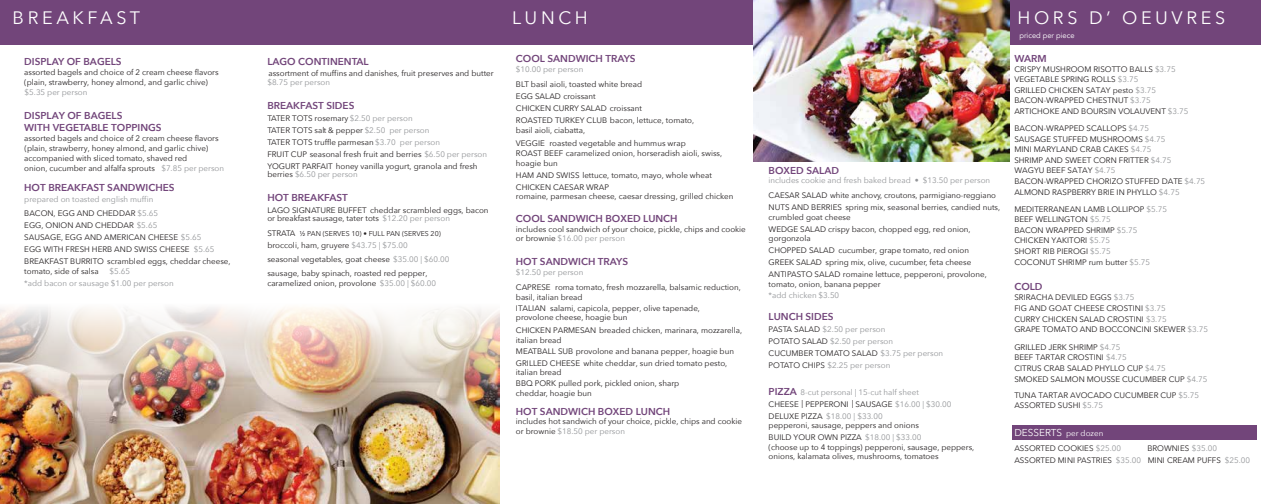
<style>
.page{position:relative;width:1261px;height:504px;background:#fff}
.page>*{position:absolute;margin:0;border:0;box-sizing:border-box;transform-origin:0 0}
.t1{font:18px "Avenir Next";letter-spacing:.2em;color:#fff}
.t2{font:600 10px/12px "Avenir Next";color:#72457a}
.t3{font:10px "Avenir Next";color:#fff}
.t4{font:8px/10.6px "Avenir Next";color:#231f20}
.t5{font:8px/12px "Avenir Next";color:#939598}
.t6{font:8px "Avenir Next";color:#fff}
.t7{font:7.5px "Avenir";color:#fff}
.t8{font:7px "Avenir Next";color:#231f20}
.s1{color:#939598}
.s2{color:#231f20}
.s3{font-size:8px}
</style>
<div class="page">
<img style="left:0;top:307px;width:500px;height:197px">
<div style="left:0;top:0;width:755px;height:45px;background:#72457a"></div>
<div style="left:1007px;top:0;width:253px;height:45px;background:#72457a"></div>
<div style="left:1012px;top:426px;width:244px;height:14px;background:#72457a"></div>
<img style="left:753px;top:0;width:256px;height:162px">
<h1 class="t1" style="left:13px;top:7px;width:129px">BREAKFAST</h1>
<h1 class="t1" style="left:512px;top:7px;width:77px">LUNCH</h1>
<h1 class="t1" style="left:1017px;top:7px;width:209px">HORS D’ OEUVRES</h1>
<p class="t7" style="left:1019px;top:31px;width:56px">priced per piece</p>
<p class="t2" style="left:24px;top:56px;width:99px">DISPLAY OF BAGELS</p>
<p class="t4" style="left:24px;top:67px;width:196px;line-height:10px">assorted bagels and choice of 2 cream cheese flavors (plain, strawberry, honey almond, and garlic chive)</p>
<p class="t5" style="left:25px;top:86px;width:64px">$5.35 per person</p>
<p class="t2" style="left:24px;top:110px;width:139px">DISPLAY OF BAGELS<br>WITH VEGETABLE TOPPINGS</p>
<p class="t4" style="left:24px;top:133px;width:196px">assorted bagels and choice of 2 cream cheese flavors</p>
<p class="t4" style="left:24px;top:153px;width:201px;line-height:10px">accompanied with sliced tomato, shaved red<br>onion, cucumber and alfalfa sprouts <span class="s1">$7.85 per person</span></p>
<p class="t2" style="left:24px;top:182px;width:152px">HOT BREAKFAST SANDWICHES</p>
<p class="t5" style="left:24px;top:192px;width:135px;line-height:13.9px">prepared on toasted english muffin<br><span class="s2">BACON, EGG AND CHEDDAR</span> $5.65</p>
<p class="t4" style="left:24px;top:219px;width:208px;line-height:12px">EGG, ONION AND CHEDDAR <span class="s1">$5.65<br></span>SAUSAGE, EGG AND AMERICAN CHEESE <span class="s1">$5.65<br></span>EGG WITH FRESH HERB AND SWISS CHEESE <span class="s1">$5.65<br></span>BREAKFAST BURRITO scrambled eggs, cheddar cheese,</p>
<p class="t4" style="left:24px;top:265px;width:76px">tomato, side of salsa</p>
<p class="t2" style="left:1014px;top:52px;width:34px">WARM</p>
<p class="t2" style="left:516px;top:53px;width:121px">COOL SANDWICH TRAYS</p>
<p class="t5" style="left:516px;top:64px;width:69px">$10.00 per person</p>
<p class="t4" style="left:516px;top:79px;width:180px;line-height:12px">BLT basil aioli, toasted white bread<br>EGG SALAD croissant<br>CHICKEN CURRY SALAD croissant<br>ROASTED TURKEY CLUB bacon, lettuce, tomato,</p>
<p class="t4" style="left:516px;top:124px;width:171px;line-height:12.6px">basil aioli, ciabatta,<br>VEGGIE roasted vegetable and hummus wrap</p>
<p class="t4" style="left:516px;top:149px;width:208px;line-height:9.6px">ROAST BEEF caramelized onion, horseradish aioli, swiss, hoagie bun</p>
<p class="t4" style="left:516px;top:169px;width:198px;line-height:12px">HAM AND SWISS lettuce, tomato, mayo, whole wheat<br>CHICKEN CAESAR WRAP</p>
<p class="t4" style="left:516px;top:191px;width:219px">romaine, parmesan cheese, caesar dressing, grilled chicken</p>
<p class="t2" style="left:516px;top:212px;width:163px">COOL SANDWICH BOXED LUNCH</p>
<p class="t4" style="left:516px;top:224px;width:231px;line-height:9.6px">includes cool sandwich of your choice, pickle, chips and cookie or brownie <span class="s1">$16.00 per person</span></p>
<p class="t2" style="left:516px;top:256px;width:114px">HOT SANDWICH TRAYS</p>
<p class="t5" style="left:516px;top:266px;width:69px">$12.50 per person</p>
<p class="t4" style="left:516px;top:283px;width:226px;line-height:9.6px">CAPRESE roma tomato, fresh mozzarella, balsamic reduction, basil, italian bread</p>
<p class="t4" style="left:516px;top:325px;width:228px">CHICKEN PARMESAN breaded chicken, marinara, mozzarella,</p>
<p class="t4" style="left:516px;top:346px;width:219px;line-height:12px">MEATBALL SUB provolone and banana pepper, hoagie bun<br>GRILLED CHEESE white cheddar, sun dried tomato pesto,</p>
<p class="t4" style="left:516px;top:367px;width:165px;line-height:11px">italian bread<br>BBQ PORK pulled pork, pickled onion, sharp</p>
<p class="t4" style="left:516px;top:388px;width:77px">cheddar, hoagie bun</p>
<p class="t2" style="left:516px;top:405px;width:156px">HOT SANDWICH BOXED LUNCH</p>
<p class="t4" style="left:516px;top:417px;width:228px;line-height:9.6px">includes hot sandwich of your choice, pickle, chips and cookie or brownie <span class="s1">$18.50 per person</span></p>
<p class="t2" style="left:267px;top:56px;width:103px">LAGO CONTINENTAL</p>
<p class="t5" style="left:267px;top:76px;width:64px">$8.75 per person</p>
<p class="t2" style="left:267px;top:100px;width:89px">BREAKFAST SIDES</p>
<p class="t4" style="left:267px;top:112px;width:221px;line-height:12px">TATER TOTS rosemary <span class="s1">$2.50 per person<br></span>TATER TOTS salt &amp; pepper <span class="s1">$2.50 per person<br></span>TATER TOTS truffle parmesan <span class="s1">$3.70 per person<br></span>FRUIT CUP seasonal fresh fruit and berries <span class="s1">$6.50 per person </span>YOGURT PARFAIT honey vanilla yogurt, granola and fresh</p>
<p class="t5" style="left:267px;top:168px;width:92px"><span class="s2">berries</span> $6.50 per person</p>
<p class="t2" style="left:267px;top:192px;width:82px">HOT BREAKFAST</p>
<p class="t4" style="left:267px;top:206px;width:223px;line-height:8px">LAGO SIGNATURE BUFFET cheddar scrambled eggs, bacon or breakfast sausage, tater tots <span class="s1">$12.20 per person</span></p>
<p class="t8" style="left:267px;top:230px;width:175px"><span class="s3">STRATA</span> ½ PAN (SERVES 10) • FULL PAN (SERVES 20)</p>
<p class="t4" style="left:267px;top:238px;width:184px;line-height:14px">broccoli, ham, gruyere <span class="s1">$43.75 | $75.00<br></span>seasonal vegetables, goat cheese <span class="s1">$35.00 | $60.00 </span>sausage, baby spinach, roasted red pepper,</p>
<p class="t4" style="left:1014px;top:64px;width:176px">CRISPY MUSHROOM RISOTTO BALLS <span class="s1">$3.75<br></span>VEGETABLE SPRING ROLLS <span class="s1">$3.75<br></span>GRILLED CHICKEN SATAY pesto <span class="s1">$3.75<br></span>BACON-WRAPPED CHESTNUT <span class="s1">$3.75<br></span>ARTICHOKE AND BOURSIN VOLAUVENT <span class="s1">$3.75</span></p>
<p class="t4" style="left:268px;top:67px;width:227px">assortment of muffins and danishes, fruit preserves and butter</p>
<p class="t4" style="left:1014px;top:123px;width:192px">BACON-WRAPPED SCALLOPS <span class="s1">$4.75<br></span>SAUSAGE STUFFED MUSHROOMS <span class="s1">$4.75<br></span>MINI MARYLAND CRAB CAKES <span class="s1">$4.75<br></span>SHRIMP AND SWEET CORN FRITTER <span class="s1">$4.75<br></span>WAGYU BEEF SATAY <span class="s1">$4.75<br></span>BACON-WRAPPED CHORIZO STUFFED DATE <span class="s1">$4.75<br></span>ALMOND RASPBERRY BRIE IN PHYLLO <span class="s1">$4.75</span></p>
<p class="t4" style="left:25px;top:143px;width:185px">(plain, strawberry, honey almond, and garlic chive)</p>
<p class="t2" style="left:768px;top:165px;width:72px">BOXED SALAD</p>
<p class="t5" style="left:768px;top:175px;width:223px">includes cookie and fresh baked bread • $13.50 per person</p>
<p class="t4" style="left:768px;top:190px;width:233px;line-height:12px">CAESAR SALAD white anchovy, croutons, parmigiano-reggiano<br>NUTS AND BERRIES spring mix, seasonal berries, candied nuts,</p>
<p class="t4" style="left:768px;top:211px;width:203px;line-height:11.6px">crumbled goat cheese<br>WEDGE SALAD crispy bacon, chopped egg, red onion,</p>
<p class="t4" style="left:768px;top:232px;width:220px;line-height:12px">gorgonzola<br>CHOPPED SALAD cucumber, grape tomato, red onion GREEK SALAD spring mix, olive, cucumber, feta cheese ANTIPASTO SALAD romaine lettuce, pepperoni, provolone,</p>
<p class="t4" style="left:768px;top:279px;width:113px">tomato, onion, banana pepper</p>
<p class="t5" style="left:768px;top:290px;width:72px">*add chicken $3.50</p>
<p class="t2" style="left:768px;top:310px;width:66px">LUNCH SIDES</p>
<p class="t5" style="left:768px;top:323px;width:176px"><span class="s2">PASTA SALAD</span> $2.50 per person<br><span class="s2">POTATO SALAD</span> $2.50 per person<br><span class="s2">CUCUMBER TOMATO SALAD</span> $3.75 per person<br><span class="s2">POTATO CHIPS</span> $2.25 per person</p>
<p class="t2" style="left:768px;top:386px;width:30px">PIZZA</p>
<p class="t4" style="left:768px;top:398px;width:184px;line-height:12px">CHEESE | PEPPERONI | SAUSAGE <span class="s1">$16.00 | $30.00<br></span>DELUXE PIZZA</p>
<p class="t4" style="left:768px;top:418px;width:154px;line-height:12.6px">pepperoni, sausage, peppers and onions<br>BUILD YOUR OWN PIZZA <span class="s1">$18.00 | $33.00</span></p>
<p class="t4" style="left:768px;top:442px;width:207px;line-height:9.6px">(choose up to 4 toppings) pepperoni, sausage, peppers, onions, kalamata olives, mushrooms, tomatoes</p>
<p class="t4" style="left:1014px;top:203px;width:154px">MEDITERRANEAN LAMB LOLLIPOP <span class="s1">$5.75<br></span>BEEF WELLINGTON <span class="s1">$5.75<br></span>BACON WRAPPED SHRIMP <span class="s1">$5.75<br></span>CHICKEN YAKITORI <span class="s1">$5.75<br></span>SHORT RIB PIEROGI <span class="s1">$5.75<br></span>COCONUT SHRIMP rum butter <span class="s1">$5.75</span></p>
<p class="t5" style="left:24px;top:265px;width:151px;text-indent:85px">$5.65<br>*add bacon or sausage $1.00 per person</p>
<p class="t4" style="left:267px;top:278px;width:170px">caramelized onion, provolone <span class="s1">$35.00 | $60.00</span></p>
<p class="t2" style="left:1014px;top:281px;width:30px">COLD</p>
<p class="t4" style="left:1014px;top:292px;width:195px">SRIRACHA DEVILED EGGS <span class="s1">$3.75<br></span>FIG AND GOAT CHEESE CROSTINI <span class="s1">$3.75<br></span>CURRY CHICKEN SALAD CROSTINI <span class="s1">$3.75<br></span>GRAPE TOMATO AND BOCCONCINI SKEWER <span class="s1">$3.75</span></p>
<p class="t4" style="left:516px;top:303px;width:186px;line-height:9.6px">ITALIAN salami, capicola, pepper, olive tapenade, provolone cheese, hoagie bun</p>
<p class="t4" style="left:516px;top:335px;width:47px">italian bread</p>
<p class="t4" style="left:1014px;top:342px;width:195px">GRILLED JERK SHRIMP <span class="s1">$4.75<br></span>BEEF TARTAR CROSTINI <span class="s1">$4.75<br></span>CITRUS CRAB SALAD PHYLLO CUP <span class="s1">$4.75<br></span>SMOKED SALMON MOUSSE CUCUMBER CUP <span class="s1">$4.75</span></p>
<p class="t5" style="left:800px;top:386px;width:120px">8-cut personal | 15-cut half sheet</p>
<p class="t5" style="left:826px;top:410px;width:58px">$18.00 | $33.00</p>
<p class="t4" style="left:1014px;top:390px;width:186px">TUNA TARTAR AVOCADO CUCUMBER CUP <span class="s1">$5.75<br></span>ASSORTED SUSHI <span class="s1">$5.75</span></p>
<p class="t3" style="left:1014px;top:426px;width:49px">DESSERTS</p>
<p class="t4" style="left:1014px;top:443px;width:108px">ASSORTED COOKIES <span class="s1">$25.00</span></p>
<p class="t4" style="left:1147px;top:443px;width:71px">BROWNIES <span class="s1">$35.00</span></p>
<p class="t4" style="left:1014px;top:455px;width:99px">ASSORTED MINI PASTRIES</p>
<p class="t4" style="left:1115px;top:455px;width:136px"><span class="s1">$35.00</span> MINI CREAM PUFFS <span class="s1">$25.00</span></p>
<p class="t6" style="left:1066px;top:428px;width:39px">per dozen</p>
</div>
